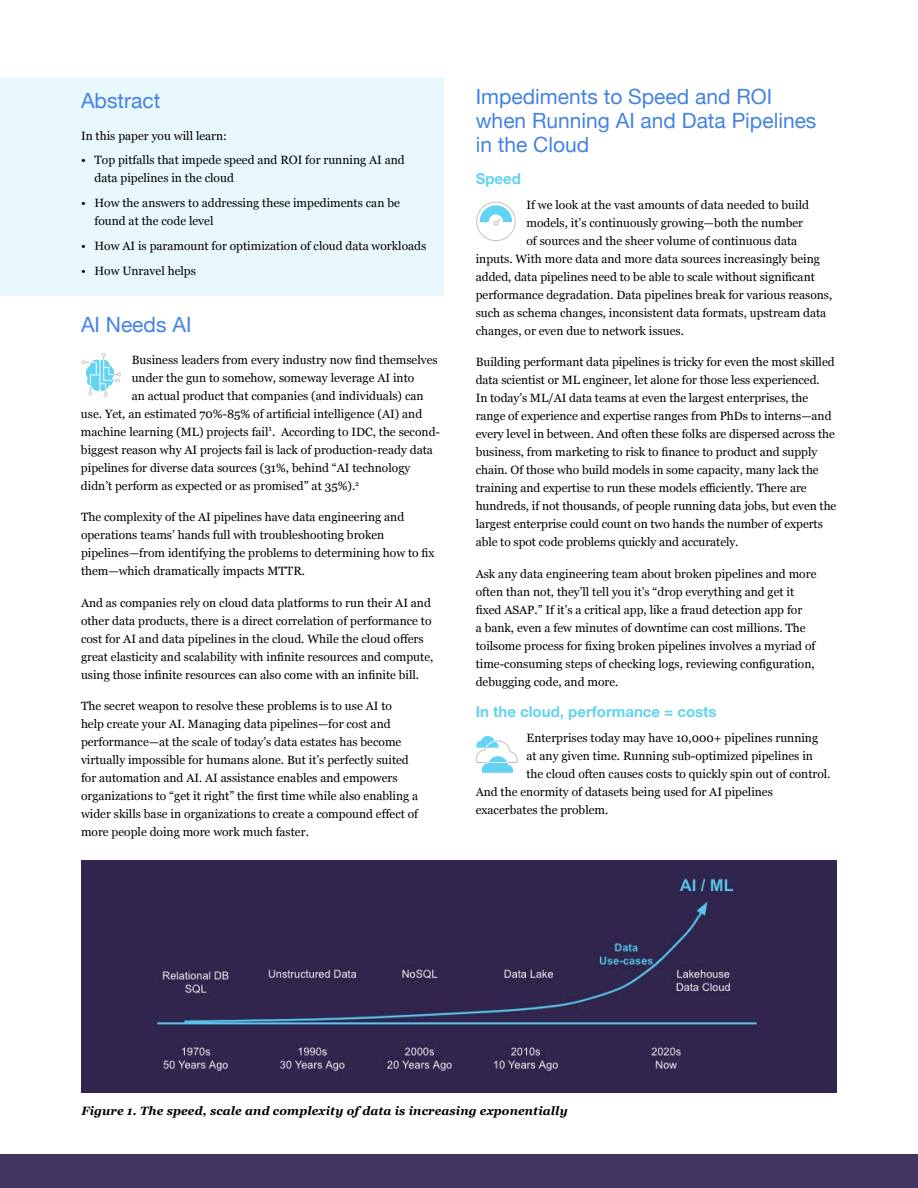
<style>
.page{position:relative;width:918px;height:1188px;background:#fff}
.page>*{position:absolute;margin:0;border:0;box-sizing:border-box;transform-origin:0 0}
.t1{font:21px/24px "Helvetica Neue";color:#4482e3}
.t2{font:700 15px "Helvetica Neue";color:#62d3f2}
.t3{font:12px/18px "Georgia";color:#000}
.t4{font:italic 700 12px "Georgia";letter-spacing:.01em;color:#000}
</style>
<div class="page">
<div style="left:0;top:78px;width:443px;height:218px;background:#e8f8fd"></div>
<svg style="left:81px;top:353px;width:40px;height:44px"></svg>
<svg style="left:476px;top:201px;width:40px;height:40px"></svg>
<div style="left:0;top:1155px;width:918px;height:33px;background:#41345f"></div>
<svg style="left:476px;top:736px;width:42px;height:37px"></svg>
<img style="left:81px;top:861px;width:756px;height:232px">
<h1 class="t1" style="left:81px;top:90px;width:81px">Abstract</h1>
<p class="t3" style="left:81px;top:126px;width:148px">In this paper you will learn:</p>
<p class="t3" style="left:94px;top:151px;width:312px;text-indent:-14px">• Top pitfalls that impede speed and ROI for running AI and data pipelines in the cloud</p>
<p class="t3" style="left:94px;top:193px;width:307px;text-indent:-14px">• How the answers to addressing these impediments can be found at the code level</p>
<p class="t3" style="left:81px;top:236px;width:347px">• How AI is paramount for optimization of cloud data workloads</p>
<p class="t3" style="left:81px;top:261px;width:116px">• How Unravel helps</p>
<h1 class="t1" style="left:81px;top:314px;width:112px">AI Needs AI</h1>
<p class="t3" style="left:132px;top:350px;width:308px">Business leaders from every industry now find themselves</p>
<p class="t3" style="left:132px;top:368px;width:284px">under the gun to somehow, someway leverage AI into</p>
<p class="t3" style="left:132px;top:386px;width:293px">an actual product that companies (and individuals) can</p>
<p class="t3" style="left:81px;top:404px;width:343px">use. Yet, an estimated 70%-85% of artificial intelligence (AI) and</p>
<p class="t3" style="left:81px;top:422px;width:361px">machine learning (ML) projects fail<sup>1</sup>. According to IDC, the second-</p>
<p class="t3" style="left:81px;top:440px;width:353px">biggest reason why AI projects fail is lack of production-ready data</p>
<p class="t3" style="left:81px;top:458px;width:331px">pipelines for diverse data sources (31%, behind “AI technology</p>
<p class="t3" style="left:81px;top:476px;width:280px">didn’t perform as expected or as promised” at 35%).<sup>2</sup></p>
<p class="t3" style="left:81px;top:508px;width:355px">The complexity of the AI pipelines have data engineering and operations teams’ hands full with troubleshooting broken pipelines—from identifying the problems to determining how to fix them—which dramatically impacts MTTR.</p>
<p class="t3" style="left:81px;top:593px;width:354px">And as companies rely on cloud data platforms to run their AI and other data products, there is a direct correlation of performance to cost for AI and data pipelines in the cloud. While the cloud offers great elasticity and scalability with infinite resources and compute, using those infinite resources can also come with an infinite bill.</p>
<p class="t3" style="left:81px;top:697px;width:339px">The secret weapon to resolve these problems is to use AI to<br>help create your AI. Managing data pipelines—for cost and performance—at the scale of today’s data estates has become virtually impossible for humans alone. But it’s perfectly suited for automation and AI. AI assistance enables and empowers organizations to “get it right” the first time while also enabling a wider skills base in organizations to create a compound effect of more people doing more work much faster.</p>
<h1 class="t1" style="left:476px;top:86px;width:342px">Impediments to Speed and ROI when Running AI and Data Pipelines in the Cloud</h1>
<p class="t2" style="left:476px;top:167px;width:47px">Speed</p>
<p class="t3" style="left:526px;top:195px;width:284px">If we look at the vast amounts of data needed to build</p>
<p class="t3" style="left:526px;top:213px;width:278px">models, it’s continuously growing—both the number</p>
<p class="t3" style="left:526px;top:231px;width:272px">of sources and the sheer volume of continuous data</p>
<p class="t3" style="left:476px;top:249px;width:346px">inputs. With more data and more data sources increasingly being</p>
<p class="t3" style="left:476px;top:267px;width:341px">added, data pipelines need to be able to scale without significant</p>
<p class="t3" style="left:476px;top:285px;width:358px">performance degradation. Data pipelines break for various reasons,</p>
<p class="t3" style="left:476px;top:303px;width:352px">such as schema changes, inconsistent data formats, upstream data</p>
<p class="t3" style="left:476px;top:321px;width:210px">changes, or even due to network issues.</p>
<p class="t3" style="left:476px;top:353px;width:362px">Building performant data pipelines is tricky for even the most skilled data scientist or ML engineer, let alone for those less experienced.<br>In today’s ML/AI data teams at even the largest enterprises, the range of experience and expertise ranges from PhDs to interns—and every level in between. And often these folks are dispersed across the business, from marketing to risk to finance to product and supply chain. Of those who build models in some capacity, many lack the training and expertise to run these models efficiently. There are hundreds, if not thousands, of people running data jobs, but even the largest enterprise could count on two hands the number of experts able to spot code problems quickly and accurately.</p>
<p class="t3" style="left:476px;top:564px;width:342px">Ask any data engineering team about broken pipelines and more often than not, they’ll tell you it’s “drop everything and get it fixed ASAP.” If it’s a critical app, like a fraud detection app for<br>a bank, even a few minutes of downtime can cost millions. The toilsome process for fixing broken pipelines involves a myriad of time-consuming steps of checking logs, reviewing configuration, debugging code, and more.</p>
<p class="t2" style="left:476px;top:700px;width:242px">In the cloud, performance = costs</p>
<p class="t3" style="left:526px;top:728px;width:293px">Enterprises today may have 10,000+ pipelines running</p>
<p class="t3" style="left:526px;top:746px;width:288px">at any given time. Running sub-optimized pipelines in</p>
<p class="t3" style="left:526px;top:764px;width:306px">the cloud often causes costs to quickly spin out of control.</p>
<p class="t3" style="left:476px;top:782px;width:299px">And the enormity of datasets being used for AI pipelines</p>
<p class="t3" style="left:476px;top:800px;width:134px">exacerbates the problem.</p>
<p class="t4" style="left:82px;top:1102px;width:488px">Figure 1. The speed, scale and complexity of data is increasing exponentially</p>
</div>
